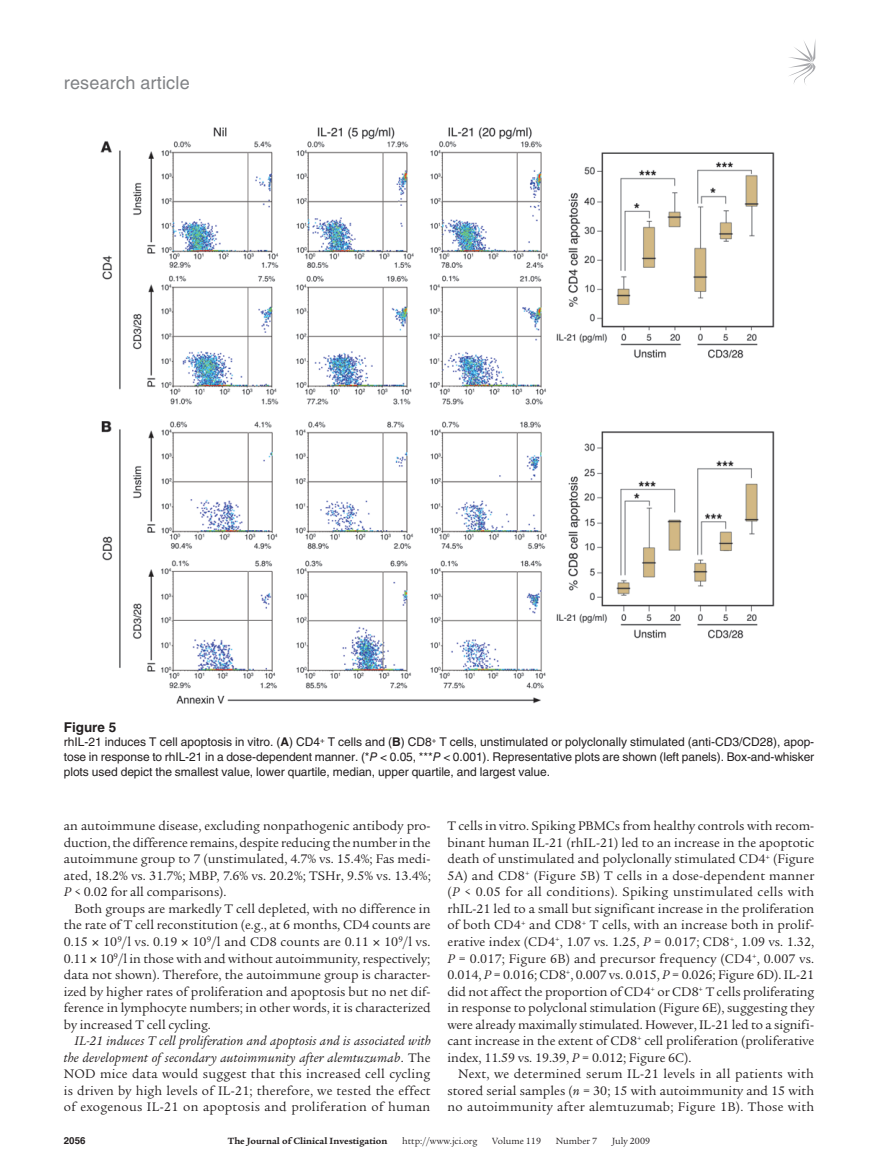
<style>
.page{position:relative;width:878px;height:1174px;background:#fff}
.page>*{position:absolute;margin:0;border:0;box-sizing:border-box;transform-origin:0 0}
.t1{font:18px "Helvetica LT Std";letter-spacing:.01em;color:#808285}
.t2{font:13.5px/16.5px "Legacy Serif Std";color:#231f20;text-align:justify}
.t3{font:700 13.5px "Helvetica LT Std";color:#231f20}
.t4{font:12px/14.7px "Helvetica LT Std";letter-spacing:-.005em;color:#231f20;text-align:justify}
.t5{font:9.75px "Legacy Serif Std";color:#231f20}
.t6{font:700 9.75px "Legacy Serif Std";color:#231f20}
.t7{font:700 9.75px "Helvetica LT Std";color:#231f20}
.s1{font-weight:700}
.s2{font-style:italic}
</style>
<div class="page">
<svg style="left:789px;top:41px;width:26px;height:44px"></svg>
<img style="left:100px;top:127px;width:675px;height:577px">
<h1 class="t1" style="left:64px;top:72px;width:127px">research article</h1>
<p class="t3" style="left:64px;top:718px;width:54px">Figure 5</p>
<p class="t4" style="left:64px;top:735px;width:751px">rhIL-21 induces T cell apoptosis in vitro. (<span class="s1">A</span>) CD4<sup>+</sup> T cells and (<span class="s1">B</span>) CD8<sup>+</sup> T cells, unstimulated or polyclonally stimulated (anti-CD3/CD28), apop&shy;tose in response to rhIL-21 in a dose-dependent manner. (*<span class="s2">P</span> &lt; 0.05, ***<span class="s2">P</span> &lt; 0.001). Representative plots are shown (left panels). Box-and-whisker plots used depict the smallest value, lower quartile, median, upper quartile, and largest value.</p>
<p class="t2" style="left:64px;top:818px;width:368px">an autoimmune disease, excluding nonpathogenic antibody pro&shy;duction, the difference remains, despite reducing the number in the autoimmune group to 7 (unstimulated, 4.7% vs. 15.4%; Fas medi&shy;ated, 18.2% vs. 31.7%; MBP, 7.6% vs. 20.2%; TSHr, 9.5% vs. 13.4%; <span class="s2">P</span> &lt; 0.02 for all comparisons).</p>
<p class="t2" style="left:64px;top:900px;width:368px;text-indent:11px">Both groups are markedly T cell depleted, with no difference in the rate of T cell reconstitution (e.g., at 6 months, CD4 counts are 0.15 10<sup>9</sup>/l vs. 0.19 10<sup>9</sup>/l and CD8 counts are 0.11 10<sup>9</sup>/l vs.<br>0.11 10<sup>9</sup>/l in those with and without autoimmunity, respectively; data not shown). Therefore, the autoimmune group is character&shy;ized by higher rates of proliferation and apoptosis but no net dif&shy;ference in lymphocyte numbers; in other words, it is characterized by increased T cell cycling.</p>
<p class="t2" style="left:64px;top:1032px;width:368px;text-indent:11px"><span class="s2">IL-21 induces T cell proliferation and apoptosis and is associated with the development of secondary autoimmunity after alemtuzumab</span>. The NOD mice data would suggest that this increased cell cycling is driven by high levels of IL-21; therefore, we tested the effect of exogenous IL-21 on apoptosis and proliferation of human</p>
<p class="t2" style="left:447px;top:818px;width:368px">T cells in vitro. Spiking PBMCs from healthy controls with recom&shy;binant human IL-21 (rhIL-21) led to an increase in the apoptotic death of unstimulated and polyclonally stimulated CD4<sup>+</sup> (Figure 5A) and CD8<sup>+</sup> (Figure 5B) T cells in a dose-dependent manner (<span class="s2">P</span> &lt; 0.05 for all conditions). Spiking unstimulated cells with rhIL-21 led to a small but significant increase in the proliferation of both CD4<sup>+</sup> and CD8<sup>+</sup> T cells, with an increase both in prolif&shy;erative index (CD4<sup>+</sup>, 1.07 vs. 1.25, <span class="s2">P</span> = 0.017; CD8<sup>+</sup>, 1.09 vs. 1.32, <span class="s2">P</span> = 0.017; Figure 6B) and precursor frequency (CD4<sup>+</sup>, 0.007 vs.<br>0.014, <span class="s2">P</span> = 0.016; CD8<sup>+</sup>, 0.007 vs. 0.015, <span class="s2">P</span> = 0.026; Figure 6D). IL-21 did not affect the proportion of CD4<sup>+</sup> or CD8<sup>+</sup> T cells proliferating in response to polyclonal stimulation (Figure 6E), suggesting they were already maximally stimulated. However, IL-21 led to a signifi&shy;cant increase in the extent of CD8<sup>+</sup> cell proliferation (proliferative index, 11.59 vs. 19.39, <span class="s2">P</span> = 0.012; Figure 6C).</p>
<p class="t2" style="left:447px;top:1065px;width:368px;text-indent:11px">Next, we determined serum IL-21 levels in all patients with stored serial samples (<span class="s2">n</span> = 30; 15 with autoimmunity and 15 with no autoimmunity after alemtuzumab; Figure 1B). Those with</p>
<p class="t7" style="left:64px;top:1134px;width:23px">2056</p>
<p class="t6" style="left:228px;top:1135px;width:161px">The Journal of Clinical Investigation</p>
<p class="t5" style="left:402px;top:1135px;width:77px">http://www.jci.org</p>
<p class="t5" style="left:492px;top:1135px;width:50px">Volume 119</p>
<p class="t5" style="left:555px;top:1135px;width:43px">Number 7</p>
<p class="t5" style="left:612px;top:1135px;width:40px">July 2009</p>
</div>
